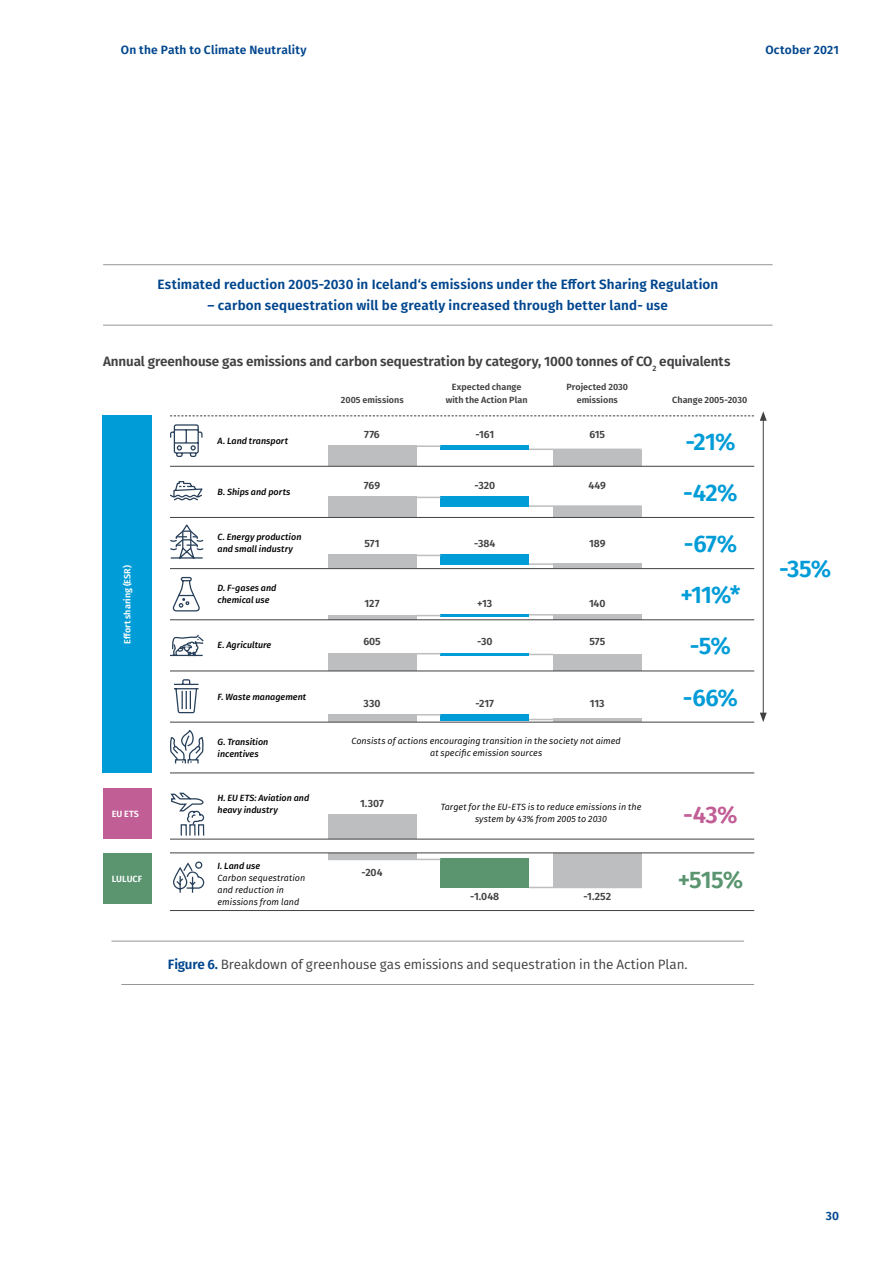
<style>
.page{position:relative;width:893px;height:1263px;background:#fff}
.page>*{position:absolute;margin:0;border:0;box-sizing:border-box;transform-origin:0 0}
.t1{font:600 24px/51.2px "Fira GO";letter-spacing:-.025em;color:#009cd7;text-align:justify}
.t2{font:600 24px "Fira GO";color:#5a9570}
.t3{font:600 24px "Fira GO";color:#c15e95}
.t4{font:600 13.5px "Fira GO";letter-spacing:.01em;color:#00468e}
.t5{font:600 13.5px "Fira GO";letter-spacing:-.01em;color:#414042}
.t6{font:13.5px "Fira GO";letter-spacing:-.01em;color:#414042}
.t7{font:600 12px "Fira GO";letter-spacing:.015em;color:#00468e}
.t8{font:600 10.5px "Fira GO";letter-spacing:-.005em;color:#414042}
.t9{font:italic 9px/12px "Fira GO";letter-spacing:.005em;color:#000;text-align:center}
.t10{font:italic 500 9px/12px "Fira GO";letter-spacing:.005em;color:#000}
.t11{font:600 9px/13.5px "Fira GO";letter-spacing:.005em;color:#414042;text-align:center}
.t12{font:600 9px "Fira GO";color:#fff}
.s1{font-weight:600;color:#00468e}
</style>
<div class="page">
<hr style="left:121px;top:984px;width:633px;height:1px;background:#939598">
<hr style="left:103px;top:264px;width:670px;height:1px;background:#939598">
<hr style="left:103px;top:325px;width:670px;height:1px;background:#939598">
<hr style="left:111px;top:941px;width:633px;height:1px;background:#939598">
<svg style="left:170px;top:415px;width:584px;height:1px"></svg>
<div style="left:103px;top:415px;width:49px;height:358px;background:#009cd7"></div>
<div style="left:553px;top:450px;width:89px;height:16px;background:#bcbec0"></div>
<div style="left:553px;top:507px;width:89px;height:10px;background:#bcbec0"></div>
<hr style="left:553px;top:564px;width:89px;height:4px;background:#bcbec0">
<div style="left:553px;top:614px;width:89px;height:5px;background:#bcbec0"></div>
<div style="left:553px;top:654px;width:89px;height:17px;background:#bcbec0"></div>
<hr style="left:553px;top:719px;width:89px;height:3px;background:#bcbec0">
<div style="left:553px;top:853px;width:89px;height:35px;background:#bcbec0"></div>
<div style="left:441px;top:445px;width:88px;height:5px;background:#009cd7"></div>
<div style="left:441px;top:497px;width:88px;height:10px;background:#009cd7"></div>
<div style="left:441px;top:555px;width:88px;height:10px;background:#009cd7"></div>
<hr style="left:441px;top:614px;width:88px;height:2px;background:#009cd7">
<hr style="left:441px;top:653px;width:88px;height:2px;background:#009cd7">
<div style="left:441px;top:714px;width:88px;height:6px;background:#009cd7"></div>
<div style="left:441px;top:859px;width:88px;height:29px;background:#5a9570"></div>
<div style="left:328px;top:445px;width:89px;height:21px;background:#bcbec0"></div>
<div style="left:328px;top:497px;width:89px;height:20px;background:#bcbec0"></div>
<div style="left:328px;top:555px;width:89px;height:13px;background:#bcbec0"></div>
<hr style="left:328px;top:615px;width:89px;height:4px;background:#bcbec0">
<div style="left:328px;top:653px;width:89px;height:18px;background:#bcbec0"></div>
<div style="left:328px;top:714px;width:89px;height:8px;background:#bcbec0"></div>
<div style="left:328px;top:814px;width:89px;height:25px;background:#bcbec0"></div>
<div style="left:328px;top:853px;width:89px;height:6px;background:#bcbec0"></div>
<div style="left:103px;top:788px;width:49px;height:51px;background:#c15e95"></div>
<div style="left:103px;top:854px;width:49px;height:50px;background:#5a9570"></div>
<svg style="left:170px;top:481px;width:33px;height:20px"></svg>
<svg style="left:170px;top:424px;width:33px;height:33px"></svg>
<svg style="left:173px;top:861px;width:32px;height:32px"></svg>
<svg style="left:173px;top:576px;width:27px;height:36px"></svg>
<svg style="left:170px;top:524px;width:34px;height:35px"></svg>
<svg style="left:170px;top:679px;width:35px;height:85px"></svg>
<svg style="left:170px;top:792px;width:35px;height:47px"></svg>
<div style="left:189px;top:824px;width:7px;height:12px;border:1px solid #28405a"></div>
<div style="left:181px;top:824px;width:6px;height:12px;border:1px solid #28405a"></div>
<hr style="left:529px;top:449px;width:113px;height:1px;background:#bcbec0">
<hr style="left:529px;top:505px;width:113px;height:2px;background:#bcbec0">
<hr style="left:529px;top:563px;width:113px;height:2px;background:#bcbec0">
<hr style="left:417px;top:445px;width:24px;height:2px;background:#bcbec0">
<svg style="left:417px;top:497px;width:24px;height:1px"></svg>
<svg style="left:417px;top:555px;width:24px;height:1px"></svg>
<svg style="left:417px;top:615px;width:24px;height:1px"></svg>
<svg style="left:417px;top:653px;width:24px;height:1px"></svg>
<svg style="left:417px;top:714px;width:24px;height:1px"></svg>
<hr style="left:328px;top:859px;width:113px;height:1px;background:#bcbec0">
<hr style="left:529px;top:887px;width:113px;height:1px;background:#bcbec0">
<svg style="left:529px;top:614px;width:24px;height:1px"></svg>
<svg style="left:529px;top:654px;width:24px;height:1px"></svg>
<svg style="left:529px;top:719px;width:24px;height:1px"></svg>
<hr style="left:170px;top:466px;width:584px;height:1px;background:#414042">
<hr style="left:170px;top:517px;width:584px;height:1px;background:#414042">
<hr style="left:170px;top:568px;width:584px;height:1px;background:#414042">
<hr style="left:170px;top:619px;width:584px;height:1px;background:#414042">
<hr style="left:170px;top:671px;width:584px;height:1px;background:#414042">
<hr style="left:170px;top:722px;width:584px;height:1px;background:#414042">
<hr style="left:170px;top:772px;width:584px;height:1px;background:#414042">
<hr style="left:170px;top:839px;width:584px;height:1px;background:#414042">
<hr style="left:170px;top:852px;width:584px;height:1px;background:#414042">
<hr style="left:170px;top:910px;width:584px;height:1px;background:#414042">
<hr style="left:763px;top:418px;width:1px;height:297px;background:#414042">
<svg style="left:760px;top:411px;width:7px;height:10px"></svg>
<svg style="left:760px;top:713px;width:7px;height:9px"></svg>
<svg style="left:170px;top:634px;width:34px;height:23px"></svg>
<h3 class="t7" style="left:121px;top:43px;width:187px">On the Path to Climate Neutrality</h3>
<h3 class="t7" style="left:765px;top:43px;width:75px">October 2021</h3>
<h2 class="t4" style="left:157px;top:276px;width:562px">Estimated reduction 2005-2030 in Iceland‘s emissions under the Effort Sharing Regulation</h2>
<h2 class="t4" style="left:208px;top:297px;width:462px">– carbon sequestration will be greatly increased through better land- use</h2>
<h2 class="t5" style="left:103px;top:354px;width:629px">Annual greenhouse gas emissions and carbon sequestration by category, 1000 tonnes of CO<sub>2</sub> equivalents</h2>
<p class="t12" style="left:122px;top:644px;width:80px;rotate:-90deg">Effort sharing (ESR)</p>
<p class="t12" style="left:112px;top:808px;width:29px">EU ETS</p>
<p class="t12" style="left:112px;top:873px;width:32px">LULUCF</p>
<p class="t10" style="left:218px;top:435px;width:72px">A. Land transport</p>
<p class="t10" style="left:218px;top:486px;width:74px">B. Ships and ports</p>
<p class="t10" style="left:218px;top:531px;width:85px">C. Energy production and small industry</p>
<p class="t10" style="left:218px;top:582px;width:61px">D. F-gases and chemical use</p>
<p class="t10" style="left:218px;top:639px;width:55px">E. Agriculture</p>
<p class="t10" style="left:218px;top:690px;width:90px">F. Waste management</p>
<p class="t10" style="left:218px;top:736px;width:52px">G. Transition incentives</p>
<p class="t10" style="left:218px;top:792px;width:93px">H. EU ETS: Aviation and heavy industry</p>
<p class="t10" style="left:218px;top:860px;width:44px">I. Land use</p>
<p class="t9" style="left:218px;top:872px;width:89px;text-align:left">Carbon sequestration and reduction in emissions from land</p>
<p class="t11" style="left:341px;top:394px;width:64px">2005 emissions</p>
<p class="t11" style="left:446px;top:380px;width:83px">Expected change with the Action Plan</p>
<p class="t11" style="left:566px;top:380px;width:63px">Projected 2030 emissions</p>
<p class="t8" style="left:364px;top:428px;width:17px">776</p>
<p class="t8" style="left:475px;top:428px;width:20px">-161</p>
<p class="t8" style="left:589px;top:428px;width:17px">615</p>
<p class="t8" style="left:364px;top:479px;width:18px">769</p>
<p class="t8" style="left:474px;top:479px;width:22px">-320</p>
<p class="t8" style="left:589px;top:479px;width:19px">449</p>
<p class="t8" style="left:364px;top:537px;width:17px">571</p>
<p class="t8" style="left:474px;top:537px;width:23px">-384</p>
<p class="t8" style="left:589px;top:537px;width:18px">189</p>
<p class="t8" style="left:365px;top:597px;width:16px">127</p>
<p class="t8" style="left:363px;top:636px;width:19px">605</p>
<p class="t8" style="left:477px;top:597px;width:17px">+13</p>
<p class="t8" style="left:477px;top:636px;width:17px">-30</p>
<p class="t8" style="left:589px;top:598px;width:18px">140</p>
<p class="t8" style="left:589px;top:636px;width:17px">575</p>
<p class="t8" style="left:364px;top:697px;width:18px">330</p>
<p class="t8" style="left:475px;top:697px;width:20px">-217</p>
<p class="t8" style="left:590px;top:697px;width:16px">113</p>
<p class="t9" style="left:351px;top:735px;width:271px">Consists of actions encouraging transition in the society not aimed at specific emission sources</p>
<p class="t8" style="left:360px;top:797px;width:25px">1.307</p>
<p class="t8" style="left:362px;top:866px;width:22px">-204</p>
<p class="t9" style="left:441px;top:801px;width:202px">Target for the EU-ETS is to reduce emissions in the system by 43% from 2005 to 2030</p>
<p class="t8" style="left:470px;top:890px;width:31px">-1.048</p>
<p class="t8" style="left:583px;top:890px;width:29px">-1.252</p>
<p class="t11" style="left:672px;top:394px;width:77px">Change 2005-2030</p>
<h1 class="t1" style="left:683px;top:416px;width:56px">-21% -42% -67%</h1>
<h1 class="t1" style="left:680px;top:569px;width:61px;text-align:left">+11%* -5% -66%</h1>
<h1 class="t3" style="left:683px;top:800px;width:56px">-43%</h1>
<h1 class="t2" style="left:678px;top:866px;width:67px">+515%</h1>
<h2 class="t6" style="left:168px;top:956px;width:521px"><span class="s1">Figure 6.</span> Breakdown of greenhouse gas emissions and sequestration in the Action Plan.</h2>
<h1 class="t1" style="left:779px;top:543px;width:54px">-35%</h1>
<h3 class="t7" style="left:826px;top:1209px;width:15px">30</h3>
</div>
